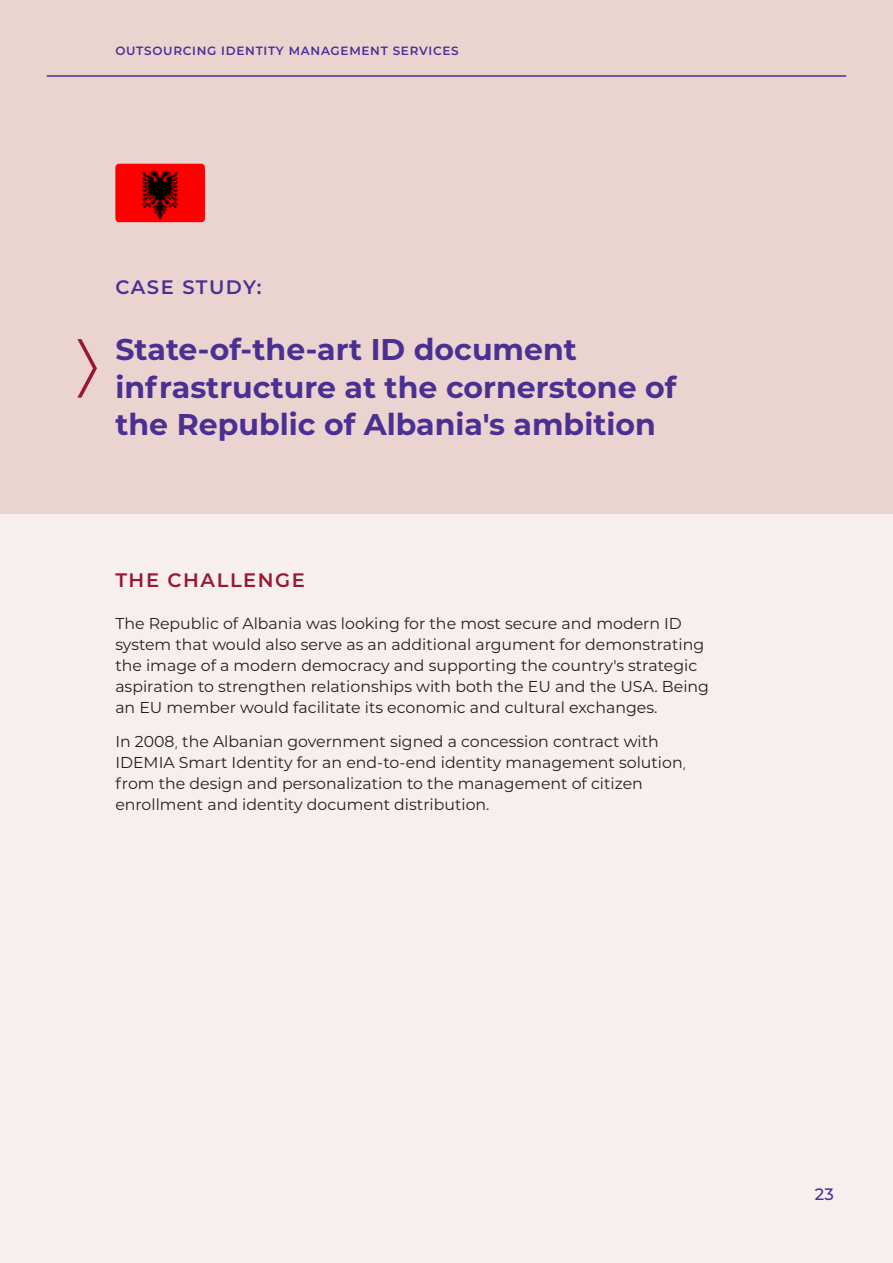
<style>
.page{position:relative;width:893px;height:1263px;background:#fff}
.page>*{position:absolute;margin:0;border:0;box-sizing:border-box;transform-origin:0 0}
.t1{font:700 30px/37.5px "IDEMIA";color:#4a3093}
.Challenge{font:600 19.5px "IDEMIA";letter-spacing:.08em;color:#971833}
.Challenge-2{font:600 19.5px "IDEMIA";letter-spacing:.07em;color:#4a3093}
.t2{font:500 16.5px "IDEMIA";color:#4a3093}
.Body{font:15.75px/21px "IDEMIA";color:#231f20}
.t3{font:600 12px "IDEMIA";letter-spacing:.06em;color:#4a3093}
</style>
<div class="page">
<div style="left:0;top:0;width:893px;height:514px;background:#ebd4d0"></div>
<div style="left:0;top:514px;width:893px;height:749px;background:#f7efed"></div>
<img style="left:115px;top:164px;width:90px;height:58px">
<hr style="left:47px;top:75px;width:799px;height:2px;background:#4a3093">
<svg style="left:77px;top:339px;width:20px;height:59px"></svg>
<p class="t3" style="left:115px;top:42px;width:345px">OUTSOURCING IDENTITY MANAGEMENT SERVICES</p>
<p class="Challenge-2" style="left:115px;top:274px;width:148px">CASE STUDY:</p>
<p class="t1" style="left:115px;top:329px;width:563px">State-of-the-art ID document infrastructure at the cornerstone of the Republic of Albania’s ambition</p>
<p class="Challenge" style="left:115px;top:566px;width:191px">THE CHALLENGE</p>
<p class="Body" style="left:115px;top:612px;width:595px">The Republic of Albania was looking for the most secure and modern ID system that would also serve as an additional argument for demonstrating the image of a modern democracy and supporting the country’s strategic aspiration to strengthen relationships with both the EU and the USA. Being an EU member would facilitate its economic and cultural exchanges.</p>
<p class="Body" style="left:115px;top:730px;width:572px">In 2008, the Albanian government signed a concession contract with IDEMIA Smart Identity for an end-to-end identity management solution, from the design and personalization to the management of citizen enrollment and identity document distribution.</p>
<p class="t2" style="left:815px;top:1183px;width:20px">23</p>
</div>
